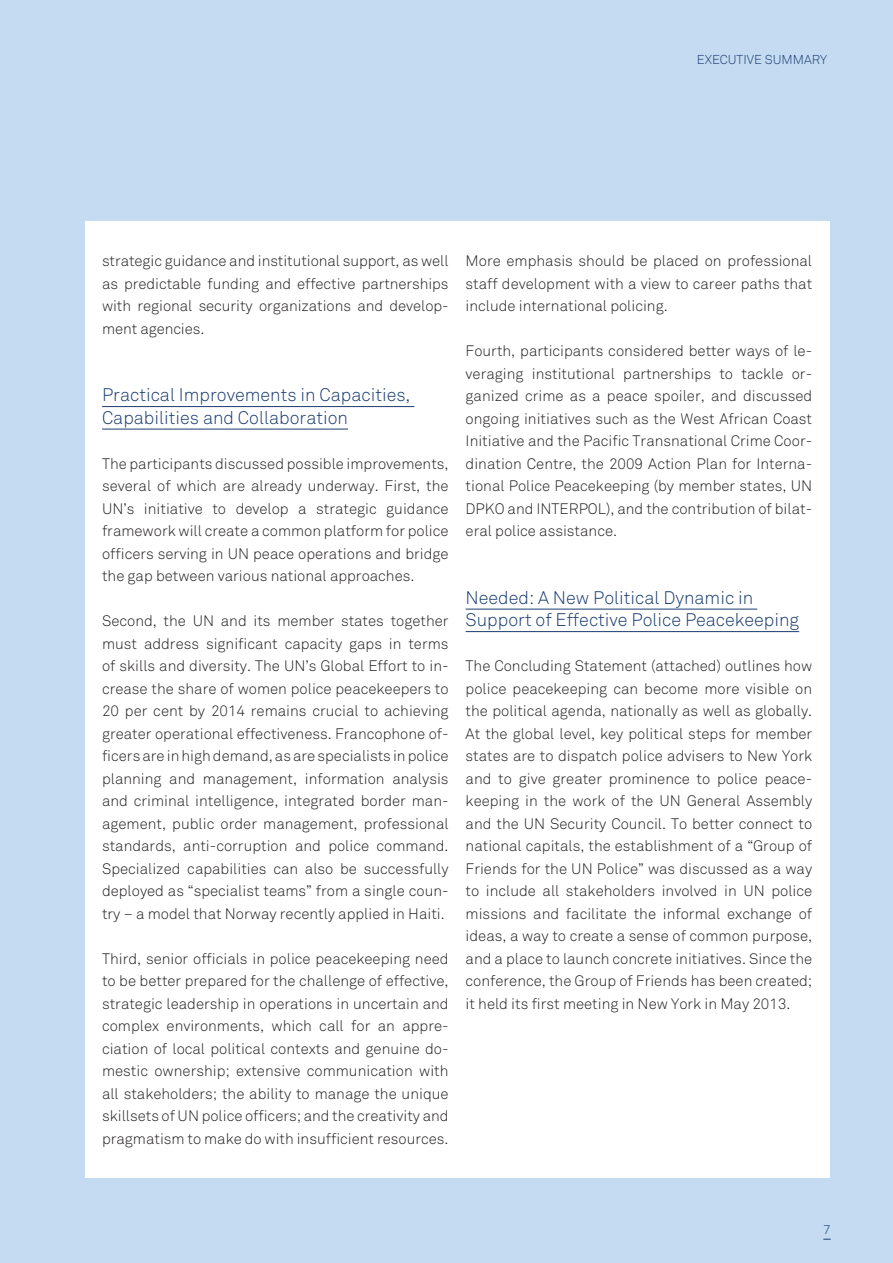
<style>
.page{position:relative;width:893px;height:1263px;background:#c5dbf1}
.page>*{position:absolute;margin:0;border:0;box-sizing:border-box;transform-origin:0 0}
.t1{font:300 18px/22.5px "Akkurat";color:#193b70}
.t2{font:300 15px/22.5px "Akkurat";color:#231f20;text-align:justify}
.t3{font:300 12.75px "Akkurat";color:#193b70}
</style>
<div class="page">
<div style="left:85px;top:221px;width:744px;height:957px;background:#fff"></div>
<hr style="left:102px;top:406px;width:312px;height:1px;background:#193b70">
<hr style="left:102px;top:429px;width:246px;height:1px;background:#193b70">
<hr style="left:466px;top:609px;width:291px;height:1px;background:#193b70">
<hr style="left:466px;top:631px;width:333px;height:1px;background:#193b70">
<p class="t3" style="left:697px;top:52px;width:132px">EXECUTIVE SUMMARY</p>
<p class="t2" style="left:102px;top:250px;width:348px">strategic guidance and institutional support, as well as predictable funding and effective partnerships with regional security organizations and develop&shy;ment agencies.</p>
<p class="t1" style="left:102px;top:384px;width:310px">Practical Improvements in Capacities,<br>Capabilities and Collaboration</p>
<p class="t2" style="left:102px;top:453px;width:348px">The participants discussed possible improvements, several of which are already underway. First, the UN’s initiative to develop a strategic guidance framework will create a common platform for police officers serving in UN peace operations and bridge the gap between various national approaches.</p>
<p class="t2" style="left:102px;top:610px;width:348px">Second, the UN and its member states together must address significant capacity gaps in terms of skills and diversity. The UN’s Global Effort to in&shy;crease the share of women police peacekeepers to 20 per cent by 2014 remains crucial to achieving greater operational effectiveness. Francophone of&shy;ficers are in high demand, as are specialists in police planning and management, information analysis and criminal intelligence, integrated border man&shy;agement, public order management, professional standards, anti-corruption and police command.<br>Specialized capabilities can also be successfully deployed as “specialist teams” from a single coun&shy;try – a model that Norway recently applied in Haiti.</p>
<p class="t2" style="left:102px;top:948px;width:348px">Third, senior officials in police peacekeeping need to be better prepared for the challenge of effective, strategic leadership in operations in uncertain and complex environments, which call for an appre&shy;ciation of local political contexts and genuine do&shy;mestic ownership; extensive communication with all stakeholders; the ability to manage the unique skillsets of UN police officers; and the creativity and pragmatism to make do with insufficient resources.</p>
<p class="t2" style="left:466px;top:250px;width:348px">More emphasis should be placed on professional staff development with a view to career paths that include international policing.</p>
<p class="t2" style="left:466px;top:340px;width:348px">Fourth, participants considered better ways of le&shy;veraging institutional partnerships to tackle or&shy;ganized crime as a peace spoiler, and discussed ongoing initiatives such as the West African Coast Initiative and the Pacific Transnational Crime Coor&shy;dination Centre, the 2009 Action Plan for Interna&shy;tional Police Peacekeeping (by member states, UN DPKO and INTERPOL), and the contribution of bilat&shy;eral police assistance.</p>
<p class="t1" style="left:466px;top:587px;width:335px">Needed: A New Political Dynamic in<br>Support of Effective Police Peacekeeping</p>
<p class="t2" style="left:466px;top:655px;width:348px">The Concluding Statement (attached) outlines how police peacekeeping can become more visible on the political agenda, nationally as well as globally.<br>At the global level, key political steps for member states are to dispatch police advisers to New York and to give greater prominence to police peace&shy;keeping in the work of the UN General Assembly and the UN Security Council. To better connect to national capitals, the establishment of a “Group of Friends for the UN Police” was discussed as a way to include all stakeholders involved in UN police missions and facilitate the informal exchange of ideas, a way to create a sense of common purpose, and a place to launch concrete initiatives. Since the conference, the Group of Friends has been created; it held its first meeting in New York in May 2013.</p>
<p class="t3" style="left:823px;top:1222px;width:9px">7</p>
</div>
